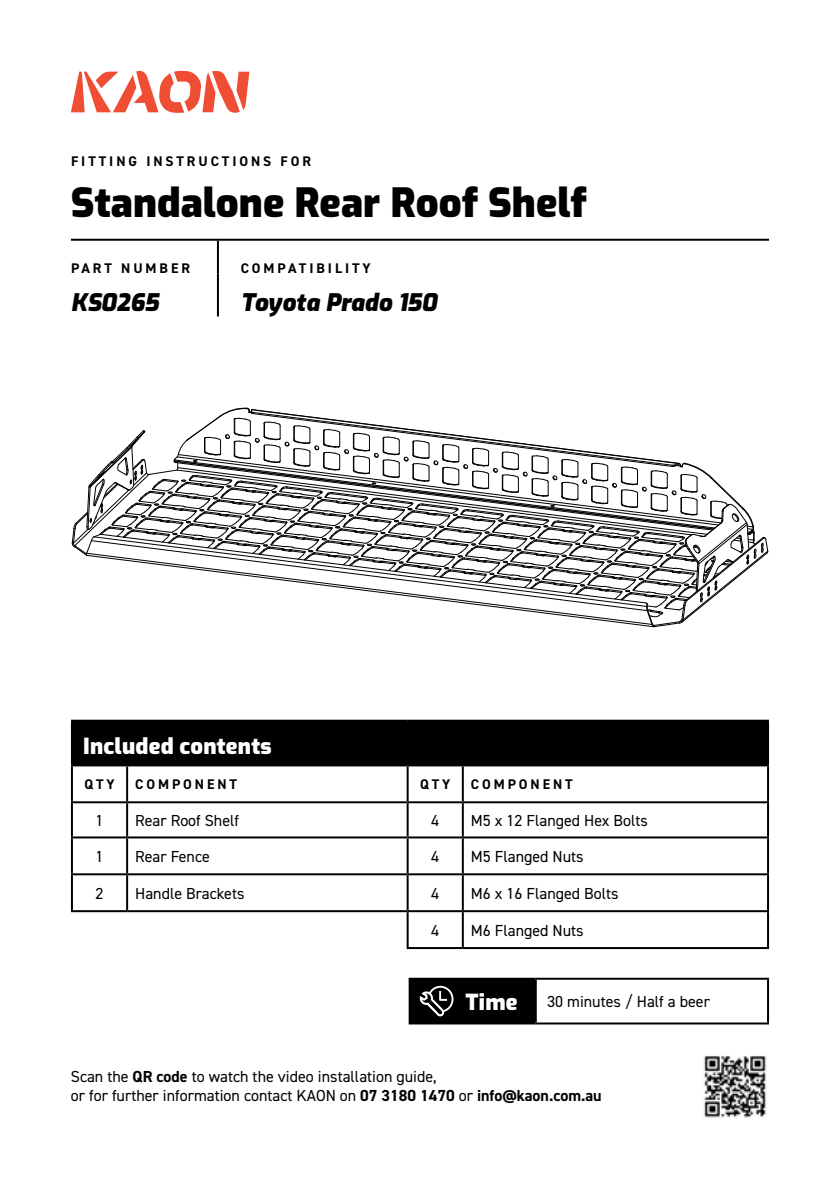
<style>
.page{position:relative;width:840px;height:1191px;background:#fff}
.page>*{position:absolute;margin:0;border:0;box-sizing:border-box;transform-origin:0 0}
.t1{font:900 40px "Exo";color:#000}
.t2{font:italic 900 24px "Exo";color:#000}
.t3{font:900 22px "Exo";letter-spacing:.01em;color:#fff}
.t4{font:16px/19.2px "DIN2014";color:#000}
.t5{font:700 14px "DIN2014";letter-spacing:.21em;color:#000}
.s1{font-weight:700}
</style>
<div class="page">
<svg style="left:71px;top:71px;width:178px;height:42px"></svg>
<hr style="left:217px;top:241px;width:2px;height:32px;background:#000">
<hr style="left:217px;top:273px;width:2px;height:43px;background:#000">
<hr style="left:71px;top:239px;width:147px;height:2px;background:#000">
<hr style="left:218px;top:239px;width:550px;height:2px;background:#000">
<div style="left:409px;top:978px;width:126px;height:45px;background:#000"></div>
<hr style="left:408px;top:977px;width:127px;height:2px;background:#000">
<hr style="left:408px;top:979px;width:2px;height:43px;background:#000">
<hr style="left:535px;top:977px;width:233px;height:2px;background:#000">
<hr style="left:534px;top:979px;width:2px;height:43px;background:#000">
<hr style="left:766px;top:979px;width:2px;height:43px;background:#000">
<hr style="left:408px;top:1022px;width:127px;height:2px;background:#000">
<hr style="left:535px;top:1022px;width:233px;height:2px;background:#000">
<img style="left:703px;top:1056px;width:64px;height:62px">
<svg style="left:419px;top:985px;width:34px;height:31px"></svg>
<svg style="left:71px;top:407px;width:697px;height:221px"></svg>
<div style="left:73px;top:721px;width:693px;height:43px;background:#000"></div>
<hr style="left:71px;top:719px;width:56px;height:2px;background:#000">
<hr style="left:71px;top:721px;width:2px;height:43px;background:#000">
<hr style="left:127px;top:719px;width:280px;height:2px;background:#000">
<hr style="left:407px;top:719px;width:55px;height:2px;background:#000">
<hr style="left:406px;top:721px;width:2px;height:43px;background:#000">
<hr style="left:462px;top:719px;width:306px;height:2px;background:#000">
<hr style="left:461px;top:721px;width:2px;height:43px;background:#000">
<hr style="left:766px;top:721px;width:2px;height:43px;background:#000">
<hr style="left:71px;top:764px;width:56px;height:2px;background:#000">
<hr style="left:71px;top:766px;width:2px;height:35px;background:#000">
<hr style="left:127px;top:764px;width:280px;height:2px;background:#000">
<hr style="left:126px;top:766px;width:2px;height:35px;background:#000">
<hr style="left:407px;top:764px;width:55px;height:2px;background:#000">
<hr style="left:406px;top:766px;width:2px;height:35px;background:#000">
<hr style="left:462px;top:764px;width:306px;height:2px;background:#000">
<hr style="left:461px;top:766px;width:2px;height:35px;background:#000">
<hr style="left:766px;top:766px;width:2px;height:35px;background:#000">
<hr style="left:71px;top:801px;width:56px;height:2px;background:#000">
<hr style="left:71px;top:803px;width:2px;height:33px;background:#000">
<hr style="left:127px;top:801px;width:280px;height:2px;background:#000">
<hr style="left:126px;top:803px;width:2px;height:33px;background:#000">
<hr style="left:407px;top:801px;width:55px;height:2px;background:#000">
<hr style="left:406px;top:803px;width:2px;height:33px;background:#000">
<hr style="left:462px;top:801px;width:306px;height:2px;background:#000">
<hr style="left:461px;top:803px;width:2px;height:33px;background:#000">
<hr style="left:766px;top:803px;width:2px;height:33px;background:#000">
<hr style="left:71px;top:836px;width:56px;height:2px;background:#000">
<hr style="left:71px;top:838px;width:2px;height:35px;background:#000">
<hr style="left:127px;top:836px;width:280px;height:2px;background:#000">
<hr style="left:126px;top:838px;width:2px;height:35px;background:#000">
<hr style="left:407px;top:836px;width:55px;height:2px;background:#000">
<hr style="left:406px;top:838px;width:2px;height:35px;background:#000">
<hr style="left:462px;top:836px;width:306px;height:2px;background:#000">
<hr style="left:461px;top:838px;width:2px;height:35px;background:#000">
<hr style="left:766px;top:838px;width:2px;height:35px;background:#000">
<hr style="left:71px;top:873px;width:56px;height:2px;background:#000">
<hr style="left:71px;top:875px;width:2px;height:35px;background:#000">
<hr style="left:127px;top:873px;width:280px;height:2px;background:#000">
<hr style="left:126px;top:875px;width:2px;height:35px;background:#000">
<hr style="left:407px;top:873px;width:55px;height:2px;background:#000">
<hr style="left:406px;top:875px;width:2px;height:35px;background:#000">
<hr style="left:462px;top:873px;width:306px;height:2px;background:#000">
<hr style="left:461px;top:875px;width:2px;height:35px;background:#000">
<hr style="left:766px;top:875px;width:2px;height:35px;background:#000">
<hr style="left:71px;top:910px;width:56px;height:2px;background:#000">
<hr style="left:127px;top:910px;width:280px;height:2px;background:#000">
<hr style="left:407px;top:910px;width:55px;height:2px;background:#000">
<hr style="left:406px;top:912px;width:2px;height:35px;background:#000">
<hr style="left:462px;top:910px;width:306px;height:2px;background:#000">
<hr style="left:461px;top:912px;width:2px;height:35px;background:#000">
<hr style="left:766px;top:912px;width:2px;height:35px;background:#000">
<hr style="left:406px;top:947px;width:56px;height:2px;background:#000">
<hr style="left:462px;top:947px;width:306px;height:2px;background:#000">
<p class="t5" style="left:71px;top:151px;width:241px">FITTING INSTRUCTIONS FOR</p>
<h1 class="t1" style="left:71px;top:174px;width:517px">Standalone Rear Roof Shelf</h1>
<p class="t5" style="left:71px;top:259px;width:120px">PART NUMBER</p>
<p class="t5" style="left:240px;top:259px;width:131px">COMPATIBILITY</p>
<h2 class="t2" style="left:71px;top:284px;width:89px">KS0265</h2>
<h2 class="t2" style="left:240px;top:284px;width:197px">Toyota Prado 150</h2>
<h3 class="t3" style="left:83px;top:730px;width:190px">Included contents</h3>
<p class="t5" style="left:84px;top:775px;width:32px">QTY</p>
<p class="t5" style="left:135px;top:775px;width:103px">COMPONENT</p>
<p class="t5" style="left:420px;top:775px;width:32px">QTY</p>
<p class="t5" style="left:470px;top:775px;width:103px">COMPONENT</p>
<p class="t4" style="left:95px;top:810px;width:9px">1</p>
<p class="t4" style="left:135px;top:810px;width:105px">Rear Roof Shelf</p>
<p class="t4" style="left:431px;top:810px;width:9px">4</p>
<p class="t4" style="left:470px;top:810px;width:178px">M5 x 12 Flanged Hex Bolts</p>
<p class="t4" style="left:95px;top:846px;width:9px">1</p>
<p class="t4" style="left:135px;top:846px;width:76px">Rear Fence</p>
<p class="t4" style="left:431px;top:846px;width:9px">4</p>
<p class="t4" style="left:470px;top:846px;width:114px">M5 Flanged Nuts</p>
<p class="t4" style="left:95px;top:883px;width:9px">2</p>
<p class="t4" style="left:135px;top:883px;width:111px">Handle Brackets</p>
<p class="t4" style="left:431px;top:883px;width:9px">4</p>
<p class="t4" style="left:470px;top:883px;width:149px">M6 x 16 Flanged Bolts</p>
<p class="t4" style="left:431px;top:920px;width:9px">4</p>
<p class="t4" style="left:470px;top:920px;width:114px">M6 Flanged Nuts</p>
<h3 class="t3" style="left:465px;top:986px;width:54px">Time</h3>
<p class="t4" style="left:547px;top:992px;width:164px">30 minutes / Half a beer</p>
<p class="t4" style="left:71px;top:1066px;width:532px">Scan the <span class="s1">QR code</span> to watch the video installation guide,<br>or for further information contact KAON on <span class="s1">07 3180 1470</span> or <span class="s1">info@kaon.com.au</span></p>
</div>
